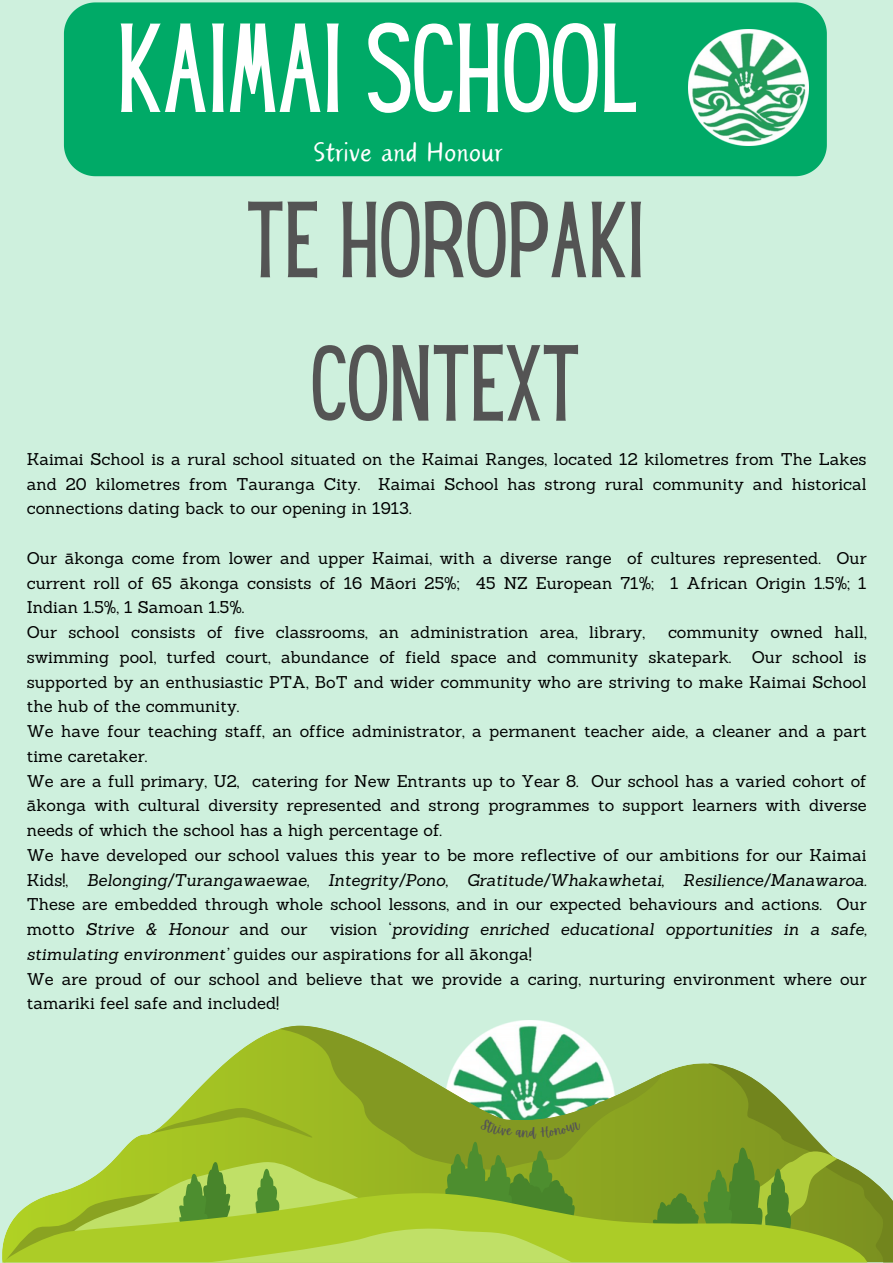
<style>
.page{position:relative;width:893px;height:1263px;background:#fff}
.page>*{position:absolute;margin:0;border:0;box-sizing:border-box;transform-origin:0 0}
.t1{font:110.55px "Hey Gotcha";color:#fff}
.t2{font:94.35px/143.4px "Hey Gotcha";color:#545454;text-align:center}
.t3{font:37.5px "Canva Cake Shop";color:#fff}
.t4{font:16.58px/24.8px "Sanchez";color:#000}
.s1{font-style:italic}
</style>
<div class="page">
<div style="left:0;top:0;width:892px;height:1262px;background:#cef0dd"></div>
<div style="left:64px;top:2px;width:763px;height:174px;background:#00aa67"></div>
<img style="left:688px;top:29px;width:121px;height:116px">
<img style="left:499px;top:1020px;width:116px;height:162px">
<svg style="left:279px;top:1026px;width:372px;height:147px"></svg>
<svg style="left:651px;top:1063px;width:242px;height:199px"></svg>
<svg style="left:2px;top:1182px;width:865px;height:80px;background:#8daf27"></svg>
<svg style="left:4px;top:1105px;width:577px;height:157px;background:#a2c447"></svg>
<p class="t1" style="left:117px;top:24px;width:517px">KAIMAI SCHOOL</p>
<h3 class="t3" style="left:313px;top:136px;width:191px">Strive and Honour</h3>
<h2 class="t2" style="left:246px;top:177px;width:393px">TE HOROPAKI<br>CONTEXT</h2>
<p class="t4" style="left:27px;top:446px;width:841px;text-align:justify">Kaimai School is a rural school situated on the Kaimai Ranges, located 12 kilometres from The Lakes and 20 kilometres from Tauranga City. Kaimai School has strong rural community and historical connections dating back to our opening in 1913.</p>
<h1 class="t4" style="left:27px;top:545px;width:841px">Our ākonga come from lower and upper Kaimai, with a diverse range of cultures represented. Our current roll of 65 ākonga consists of 16 Māori 25%; 45 NZ European 71%; 1 African Origin 1.5%; 1<br>Indian 1.5%, 1 Samoan 1.5%.<br>Our school consists of five classrooms, an administration area, library,</h1>
<h1 class="t4" style="left:27px;top:620px;width:841px;text-indent:641px">community owned hall, swimming pool, turfed court, abundance of field space and community skatepark. Our school is supported by an enthusiastic PTA, BoT and wider community who are striving to make Kaimai School the hub of the community.<br>We have four teaching staff, an office administrator, a permanent teacher aide, a cleaner and a part time caretaker.<br>We are a full primary, U2, catering for New Entrants up to Year 8. Our school has a varied cohort of ākonga with cultural diversity represented and strong programmes to support learners with diverse needs of which the school has a high percentage of.<br>We have developed our school values this year to be more reflective of our ambitions for our Kaimai Kids!, <span class="s1">Belonging/Turangawaewae, Integrity/Pono, Gratitude/Whakawhetai, Resilience/Manawaroa.<br></span>These are embedded through whole school lessons, and in our expected behaviours and actions. Our motto <span class="s1">Strive &amp; Honour</span> and our</h1>
<h1 class="t4" style="left:27px;top:917px;width:841px;text-indent:303px">vision ‘<span class="s1">providing enriched educational opportunities in a safe, stimulating environment’</span> guides our aspirations for all ākonga!<br>We are proud of our school and believe that we provide a caring, nurturing environment where our tamariki feel safe and included!</h1>
</div>
